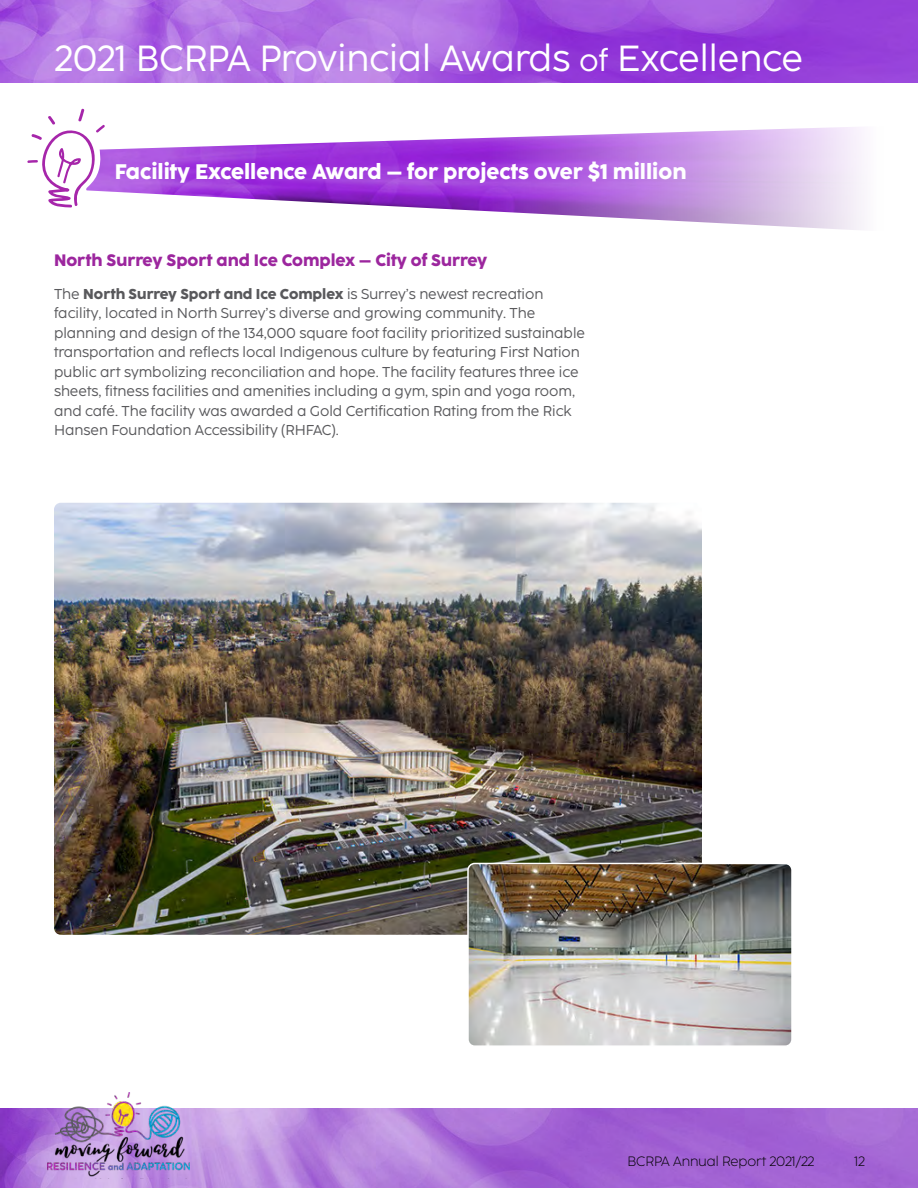
<style>
.page{position:relative;width:918px;height:1188px;background:#fff}
.page>*{position:absolute;margin:0;border:0;box-sizing:border-box;transform-origin:0 0}
.t1{font:36.15px "Coco Sharp L";color:#fff}
.t2{font:800 21px "Coco Sharp L";color:#fff}
.t3{font:800 16.5px "Coco Sharp L";color:#9c269e}
.t4{font:300 15px "Coco Sharp L";color:#000}
.t5{font:14.25px/19.5px "Coco Sharp L";color:#59595c}
.t6{font:300 13.5px "Coco Sharp L";color:#000}
.s1{font-size:30px}
.s2{font-weight:800}
</style>
<div class="page">
<img style="left:0;top:1108px;width:918px;height:80px">
<img style="left:0;top:0;width:918px;height:82px">
<img style="left:47px;top:1092px;width:142px;height:86px">
<img style="left:105px;top:127px;width:759px;height:103px">
<svg style="left:27px;top:108px;width:78px;height:100px"></svg>
<img style="left:54px;top:503px;width:648px;height:432px">
<img style="left:468px;top:863px;width:322px;height:181px">
<div style="left:467px;top:863px;width:326px;height:184px;border:2px solid #fff;border-radius:7px"></div>
<h1 class="t1" style="left:55px;top:34px;width:750px">2021 BCRPA Provincial Awards <span class="s1">of</span> Excellence</h1>
<h2 class="t2" style="left:115px;top:156px;width:573px">Facility Excellence Award – for projects over $1 million</h2>
<p class="t3" style="left:54px;top:248px;width:435px">North Surrey Sport and Ice Complex – City of Surrey</p>
<p class="t5" style="left:54px;top:284px;width:533px">The <span class="s2">North Surrey Sport and Ice Complex</span> is Surrey’s newest recreation facility, located in North Surrey’s diverse and growing community. The planning and design of the 134,000 square foot facility prioritized sustainable transportation and reflects local Indigenous culture by featuring First Nation public art symbolizing reconciliation and hope. The facility features three ice sheets, fitness facilities and amenities including a gym, spin and yoga room, and café. The facility was awarded a Gold Certification Rating from the Rick Hansen Foundation Accessibility (RHFAC).</p>
<p class="t6" style="left:627px;top:1153px;width:189px">BCRPA Annual Report 2021/22</p>
<p class="t6" style="left:855px;top:1153px;width:12px">12</p>
<p class="t4" style="left:597px;top:1153px;width:214px">BCRPA Annual Report 2019/20</p>
<p class="t4" style="left:853px;top:1153px;width:13px">12</p>
</div>
